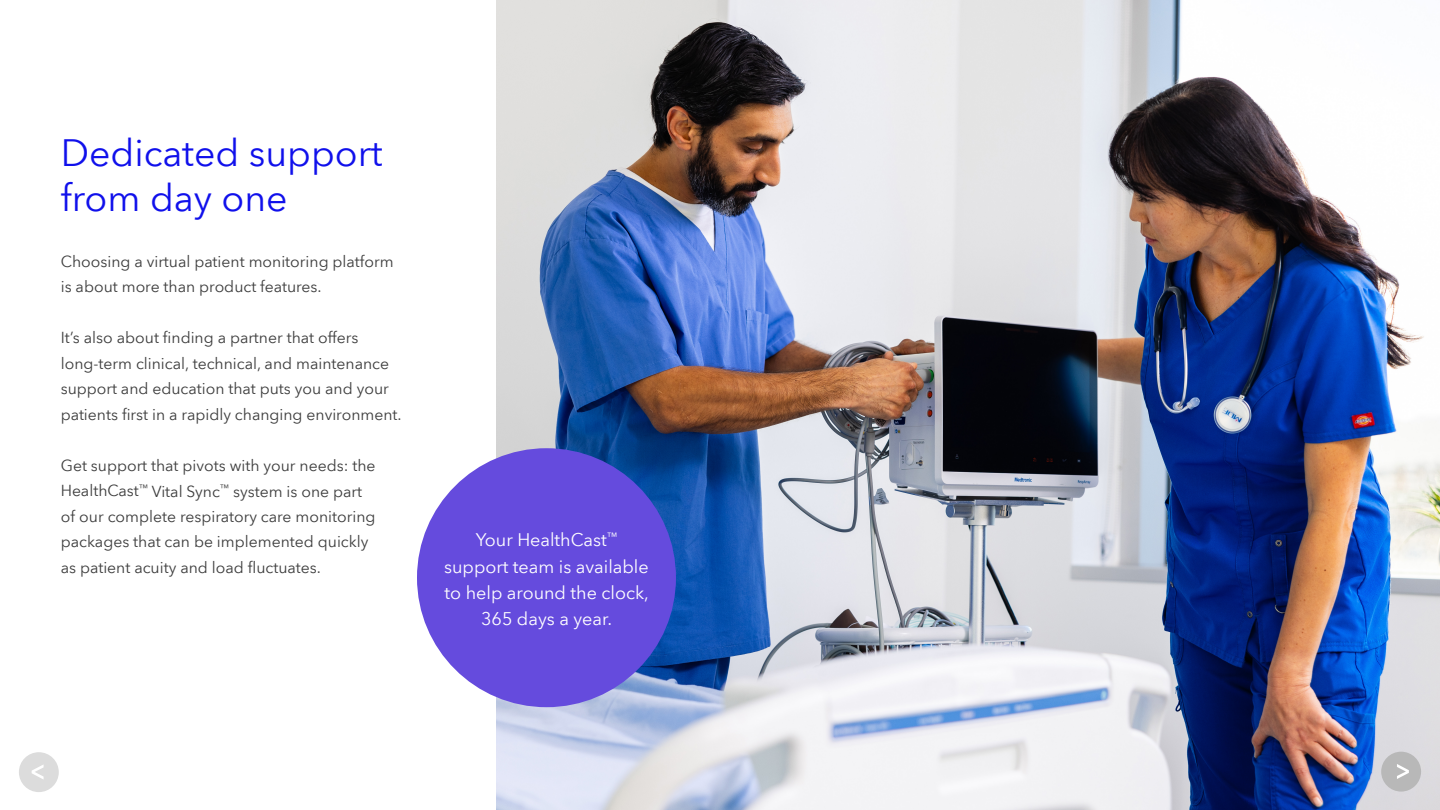
<style>
.page{position:relative;width:1440px;height:810px;background:#fff}
.page>*{position:absolute;margin:0;border:0;box-sizing:border-box;transform-origin:0 0}
.t1{font:37.5px/45px "Avenir Next World";color:#1010eb}
.t2{font:18px/26.2px "Avenir Next World";color:#fff;text-align:center}
.t3{font:15.75px/25.5px "Avenir Next World";color:#3c3c3c}
</style>
<div class="page">
<img style="left:496px;top:0;width:944px;height:810px">
<div style="left:1381px;top:752px;width:40px;height:40px;background:#b8b8b8;border-radius:50%"></div>
<svg style="left:1397px;top:764px;width:12px;height:15px"></svg>
<div style="left:19px;top:752px;width:40px;height:40px;background:#dcdcdc;border-radius:50%"></div>
<svg style="left:32px;top:765px;width:12px;height:14px"></svg>
<div style="left:417px;top:448px;width:259px;height:259px;background:#654bdd;border-radius:50%"></div>
<h1 class="t1" style="left:61px;top:131px;width:324px">Dedicated support from day one</h1>
<p class="t3" style="left:61px;top:249px;width:334px">Choosing a virtual patient monitoring platform is about more than product features.</p>
<p class="t3" style="left:61px;top:325px;width:342px">It’s also about finding a partner that offers long-term clinical, technical, and maintenance support and education that puts you and your patients first in a rapidly changing environment.</p>
<p class="t3" style="left:61px;top:453px;width:316px">Get support that pivots with your needs: the HealthCast<sup>™</sup> Vital Sync<sup>™</sup> system is one part of our complete respiratory care monitoring packages that can be implemented quickly as patient acuity and load fluctuates.</p>
<p class="t2" style="left:444px;top:527px;width:206px">Your HealthCast<sup>™ </sup>support team is available to help around the clock,<br>365 days a year.</p>
</div>
